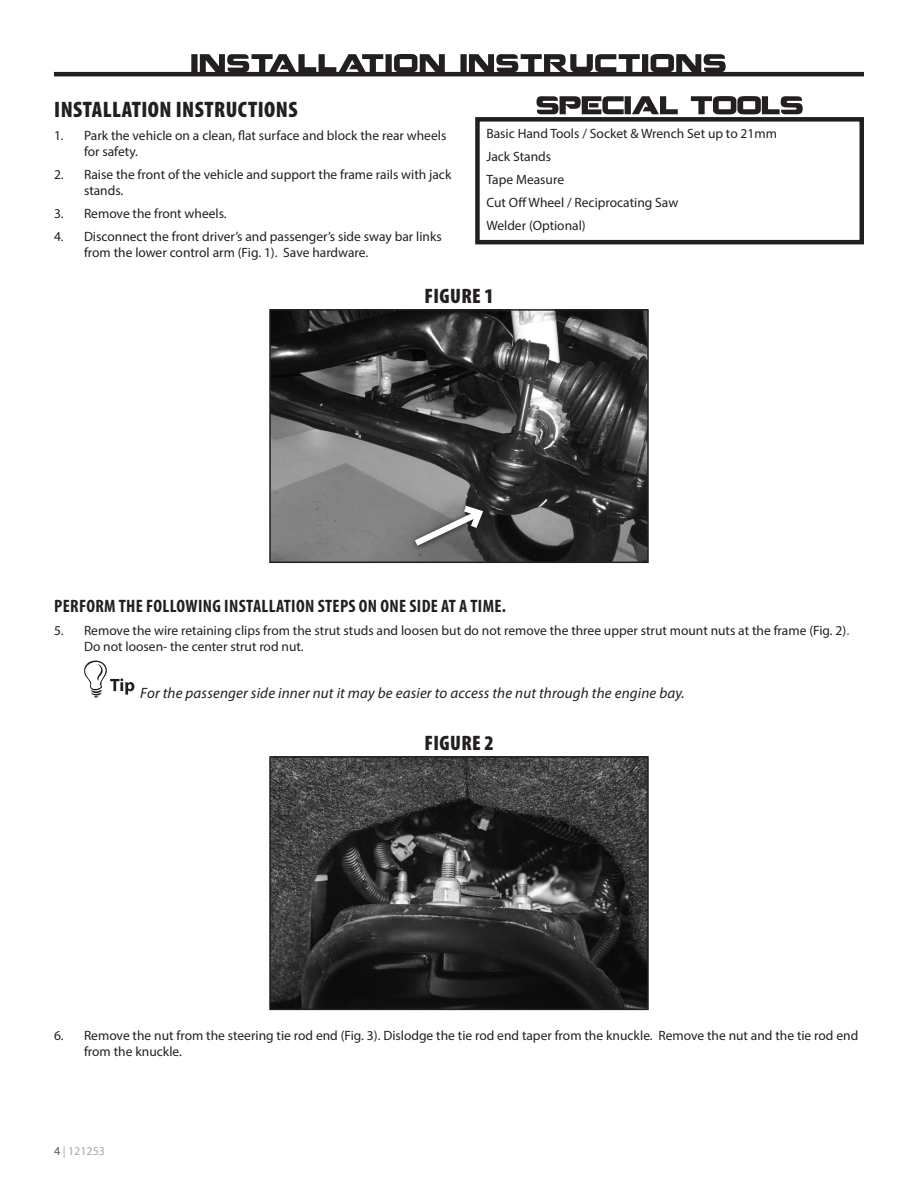
<style>
.page{position:relative;width:918px;height:1188px;background:#fff}
.page>*{position:absolute;margin:0;border:0;box-sizing:border-box;transform-origin:0 0}
.Headline{font:900 condensed 22.5px "Myriad Pro";letter-spacing:.02em;color:#231f20}
.Photo-Caption{font:900 condensed 21px "Myriad Pro";letter-spacing:.02em;color:#231f20}
.Subhead{font:700 condensed 18px "Myriad Pro";letter-spacing:.02em;color:#231f20}
.Special__-_Note{font:italic 15px "Myriad Pro";letter-spacing:.01em;color:#231f20}
.t1{font:13.5px/16.2px "Myriad Pro";color:#231f20}
.t2{font:12px "Myriad Pro";color:#a8a9ad}
.s1{font-weight:600;color:#939598}
.s2{color:#57585a}
</style>
<div class="page">
<svg style="left:191px;top:54px;width:535px;height:18px"></svg>
<hr style="left:54px;top:72px;width:810px;height:4px;background:#231f20">
<img style="left:272px;top:312px;width:374px;height:248px">
<svg style="left:487px;top:501px;width:2px;height:50px"></svg>
<svg style="left:408px;top:501px;width:79px;height:50px;background:#7b7b7b"></svg>
<div style="left:269px;top:309px;width:380px;height:254px;border:2px solid #231f20"></div>
<svg style="left:84px;top:660px;width:50px;height:38px"></svg>
<img style="left:272px;top:759px;width:374px;height:248px">
<div style="left:269px;top:756px;width:380px;height:254px;border:2px solid #231f20"></div>
<div style="left:475px;top:117px;width:389px;height:127px;border:4px solid #231f20"></div>
<svg style="left:537px;top:96px;width:266px;height:18px"></svg>
<p class="Headline" style="left:54px;top:95px;width:245px">INSTALLATION INSTRUCTIONS</p>
<p class="t1" style="left:84px;top:127px;width:364px;text-indent:-30px">1. Park the vehicle on a clean, flat surface and block the rear wheels for safety.</p>
<p class="t1" style="left:84px;top:166px;width:369px;text-indent:-30px">2. Raise the front of the vehicle and support the frame rails with jack stands.</p>
<p class="t1" style="left:54px;top:205px;width:174px">3. Remove the front wheels.</p>
<p class="t1" style="left:84px;top:228px;width:359px;text-indent:-30px">4. Disconnect the front driver’s and passenger’s side sway bar links from the lower control arm (Fig. 1). Save hardware.</p>
<p class="Photo-Caption" style="left:424px;top:282px;width:71px">FIGURE 1</p>
<p class="t1" style="left:486px;top:126px;width:292px">Basic Hand Tools / Socket &amp; Wrench Set up to 21mm</p>
<p class="t1" style="left:486px;top:149px;width:66px">Jack Stands</p>
<p class="t1" style="left:486px;top:171px;width:79px">Tape Measure</p>
<p class="t1" style="left:486px;top:194px;width:193px">Cut Off Wheel / Reciprocating Saw</p>
<p class="t1" style="left:486px;top:217px;width:101px">Welder (Optional)</p>
<p class="Subhead" style="left:54px;top:594px;width:453px">PERFORM THE FOLLOWING INSTALLATION STEPS ON ONE SIDE AT A TIME.</p>
<p class="t1" style="left:84px;top:622px;width:767px;text-indent:-30px">5. Remove the wire retaining clips from the strut studs and loosen but do not remove the three upper strut mount nuts at the frame (Fig. 2)<span class="s1">.<br></span>Do not loosen- the center strut rod nut.</p>
<p class="Special__-_Note" style="left:140px;top:683px;width:546px">For the passenger side inner nut it may be easier to access the nut through the engine bay.</p>
<p class="Photo-Caption" style="left:424px;top:729px;width:71px">FIGURE 2</p>
<p class="t1" style="left:84px;top:1027px;width:776px;text-indent:-30px">6. Remove the nut from the steering tie rod end (Fig. 3). Dislodge the tie rod end taper from the knuckle. Remove the nut and the tie rod end from the knuckle.</p>
<p class="t2" style="left:54px;top:1143px;width:53px"><span class="s2">4</span> | 121253</p>
</div>
